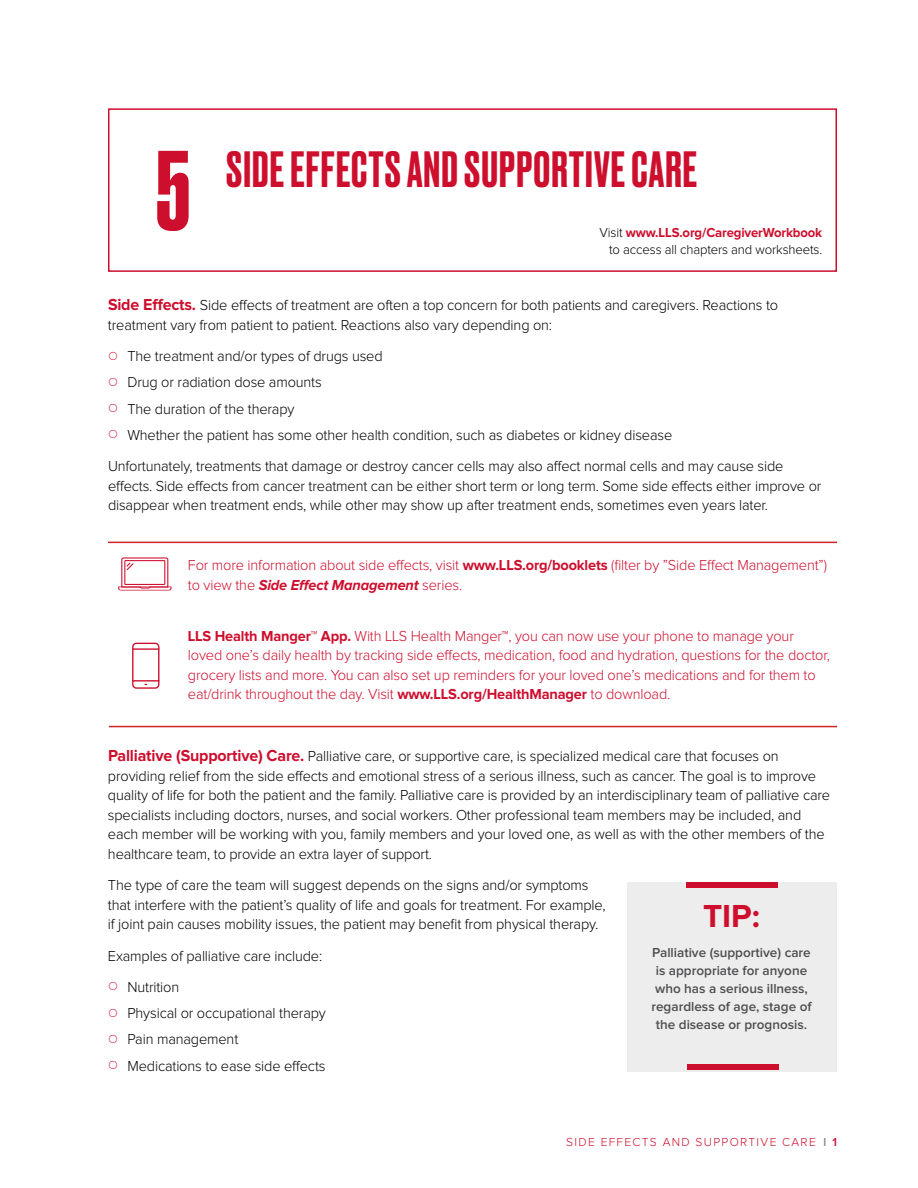
<style>
.page{position:relative;width:918px;height:1188px;background:#fff}
.page>*{position:absolute;margin:0;border:0;box-sizing:border-box;transform-origin:0 0}
.t1{font:500 48px "Druk";letter-spacing:.025em;color:#ce0e2d}
.t2{font:700 33px "Proxima Nova";color:#ce0e2d}
.t3{font:300 15px/19.5px "Proxima Nova";letter-spacing:-.01em;color:#000}
.t4{font:300 15px/19.5px "Proxima Nova";letter-spacing:-.01em;color:#ce0e2d}
.t5{font:600 13.5px/18px "Proxima Nova";color:#4d4d4f;text-align:center}
.t6{font:300 13.5px/16.2px "Proxima Nova";letter-spacing:-.01em;color:#000;text-align:right}
.t7{font:300 12px "Proxima Nova";letter-spacing:.11em;color:#ce0e2d}
.s1{font-size:106.5px}
.s2{font-weight:700;color:#ce0e2d}
.s3{font-weight:700;font-size:16.5px;color:#ce0e2d}
.s4{font-weight:700}
.s5{font-weight:700;font-style:italic}
.s6{font-weight:600;color:#808285}
.s7{font-weight:600}
</style>
<div class="page">
<div style="left:108px;top:108px;width:729px;height:164px;border:2px solid #ce0e2d"></div>
<hr style="left:109px;top:726px;width:728px;height:1px;background:#d2232a">
<hr style="left:108px;top:542px;width:729px;height:1px;background:#d2232a">
<svg style="left:118px;top:557px;width:53px;height:34px"></svg>
<div style="left:132px;top:643px;width:27px;height:46px;border:1px solid #ce0e2d;border-radius:4px"></div>
<hr style="left:133px;top:648px;width:26px;height:2px;background:#ce0e2d">
<hr style="left:133px;top:680px;width:26px;height:2px;background:#ce0e2d">
<div style="left:627px;top:882px;width:209px;height:189px;background:#ededee"></div>
<div style="left:687px;top:1064px;width:91px;height:5px;background:#ce0e2d"></div>
<div style="left:686px;top:882px;width:92px;height:5px;background:#ce0e2d"></div>
<h1 class="t1" style="left:156px;top:137px;width:543px"><span class="s1">5</span> SIDE EFFECTS AND SUPPORTIVE CARE</h1>
<p class="t6" style="left:600px;top:225px;width:224px">Visit <span class="s2">www.LLS.org/CaregiverWorkbook </span>to access all chapters and worksheets.</p>
<p class="t3" style="left:108px;top:296px;width:672px"><span class="s3">Side Effects.</span> Side effects of treatment are often a top concern for both patients and caregivers. Reactions to treatment vary from patient to patient. Reactions also vary depending on:</p>
<p class="t3" style="left:127px;top:344px;width:546px;line-height:26.2px">The treatment and/or types of drugs used<br>Drug or radiation dose amounts<br>The duration of the therapy<br>Whether the patient has some other health condition, such as diabetes or kidney disease</p>
<p class="t3" style="left:108px;top:457px;width:715px">Unfortunately, treatments that damage or destroy cancer cells may also affect normal cells and may cause side effects. Side effects from cancer treatment can be either short term or long term. Some side effects either improve or disappear when treatment ends, while other may show up after treatment ends, sometimes even years later.</p>
<p class="t4" style="left:188px;top:556px;width:641px">For more information about side effects, visit <span class="s4">www.LLS.org/booklets</span> (filter by ”Side Effect Management”) to view the <span class="s5">Side Effect Management</span> series.</p>
<p class="t4" style="left:188px;top:627px;width:643px"><span class="s4">LLS Health Manger™ App.</span> With LLS Health Manger™, you can now use your phone to manage your loved one’s daily health by tracking side effects, medication, food and hydration, questions for the doctor, grocery lists and more. You can also set up reminders for your loved one’s medications and for them to eat/drink throughout the day. Visit <span class="s4">www.LLS.org/HealthManager</span> to download.</p>
<p class="t3" style="left:108px;top:747px;width:724px"><span class="s3">Palliative (Supportive) Care.</span> Palliative care, or supportive care, is specialized medical care that focuses on providing relief from the side effects and emotional stress of a serious illness, such as cancer. The goal is to improve quality of life for both the patient and the family. Palliative care is provided by an interdisciplinary team of palliative care specialists including doctors, nurses, and social workers. Other professional team members may be included, and each member will be working with you, family members and your loved one, as well as with the other members of the healthcare team, to provide an extra layer of support.</p>
<p class="t3" style="left:108px;top:876px;width:499px">The type of care the team will suggest depends on the signs and/or symptoms that interfere with the patient’s quality of life and goals for treatment. For example, if joint pain causes mobility issues, the patient may benefit from physical therapy.</p>
<p class="t3" style="left:127px;top:941px;width:196px;line-height:31.3px;text-indent:-19px">Examples of palliative care include:<br>Nutrition</p>
<p class="t3" style="left:127px;top:1001px;width:200px;line-height:26.2px">Physical or occupational therapy<br>Pain management<br>Medications to ease side effects</p>
<h2 class="t2" style="left:703px;top:901px;width:58px">TIP:</h2>
<p class="t5" style="left:651px;top:945px;width:162px">Palliative (supportive) care is appropriate for anyone who has a serious illness, regardless of age, stage of the disease or prognosis.</p>
<p class="t7" style="left:566px;top:1137px;width:272px">SIDE EFFECTS AND SUPPORTIVE CARE <span class="s6">l</span> <span class="s7">1</span></p>
</div>
